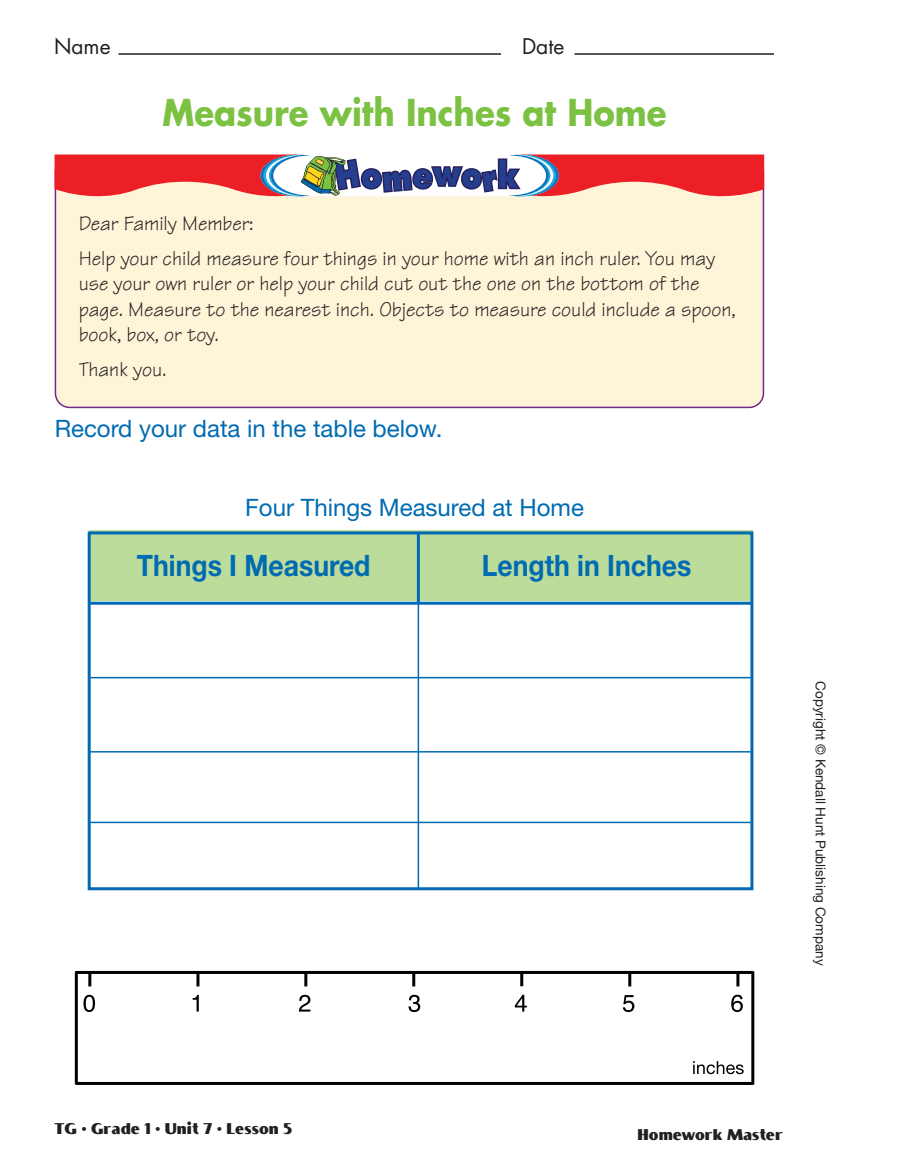
<style>
.page{position:relative;width:918px;height:1175px;background:#fff}
.page>*{position:absolute;margin:0;border:0;box-sizing:border-box;transform-origin:0 0}
.t1{font:700 36px "Futura";color:#7bc142;scale:.9 1}
.t2{font:700 29.55px "Helvetica Neue";color:#006bb2;scale:.9 1}
.t3{font:24px "Helvetica Neue";color:#006bb2}
.t4{font:21px/25.5px "Tekton";color:#231f20}
.t5{font:21px "Futura";color:#231f20}
.t6{font:16.5px "Boca Raton ICG Solid";color:#231f20}
.t7{font:13.5px "Helvetica Neue";color:#231f20}
</style>
<div class="page">
<hr style="left:118px;top:53px;width:383px;height:2px;background:#231f20">
<hr style="left:574px;top:53px;width:200px;height:2px;background:#231f20">
<div style="left:89px;top:531px;width:664px;height:70px;background:#bcdc9b"></div>
<div style="left:88px;top:531px;width:665px;height:359px;border:3px solid #006bb2"></div>
<hr style="left:88px;top:601px;width:665px;height:3px;background:#006bb2">
<hr style="left:91px;top:677px;width:660px;height:1px;background:#006bb2">
<hr style="left:90px;top:821px;width:661px;height:2px;background:#006bb2">
<hr style="left:90px;top:751px;width:663px;height:1px;background:#006bb2">
<hr style="left:417px;top:533px;width:3px;height:70px;background:#006bb2">
<hr style="left:418px;top:603px;width:1px;height:285px;background:#006bb2">
<svg style="left:75px;top:971px;width:679px;height:113px"></svg>
<svg style="left:88px;top:973px;width:3px;height:13px"></svg>
<svg style="left:196px;top:973px;width:3px;height:13px"></svg>
<svg style="left:304px;top:973px;width:3px;height:13px"></svg>
<svg style="left:412px;top:973px;width:3px;height:13px"></svg>
<svg style="left:520px;top:973px;width:3px;height:13px"></svg>
<svg style="left:628px;top:973px;width:3px;height:13px"></svg>
<svg style="left:736px;top:973px;width:3px;height:13px"></svg>
<svg style="left:693px;top:1061px;width:51px;height:13px"></svg>
<div style="left:55px;top:196px;width:709px;height:212px;background:#fef4d8"></div>
<svg style="left:54px;top:154px;width:710px;height:42px"></svg>
<p class="t5" style="left:54px;top:37px;width:58px">Name</p>
<p class="t5" style="left:522px;top:37px;width:44px">Date</p>
<p class="t1" style="left:163px;top:96px;width:562px">Measure with Inches at Home</p>
<p class="t4" style="left:79px;top:209px;width:638px;line-height:34.5px">Dear Family Member:<br>Help your child measure four things in your home with an inch ruler. You may</p>
<p class="t4" style="left:79px;top:274px;width:659px">use your own ruler or help your child cut out the one on the bottom of the page. Measure to the nearest inch. Objects to measure could include a spoon, book, box, or toy.</p>
<p class="t4" style="left:79px;top:359px;width:89px">Thank you.</p>
<p class="t3" style="left:55px;top:419px;width:389px">Record your data in the table below.</p>
<p class="t3" style="left:245px;top:499px;width:340px">Four Things Measured at Home</p>
<p class="t2" style="left:137px;top:555px;width:261px">Things I Measured</p>
<p class="t2" style="left:482px;top:555px;width:234px">Length in Inches</p>
<p class="t7" style="left:829px;top:681px;width:286px;rotate:90deg">Copyright © Kendall Hunt Publishing Company</p>
<p class="t6" style="left:54px;top:1119px;width:240px">TG • Grade 1 • Unit 7 • Lesson 5</p>
<p class="t6" style="left:638px;top:1124px;width:147px">Homework Master</p>
</div>
